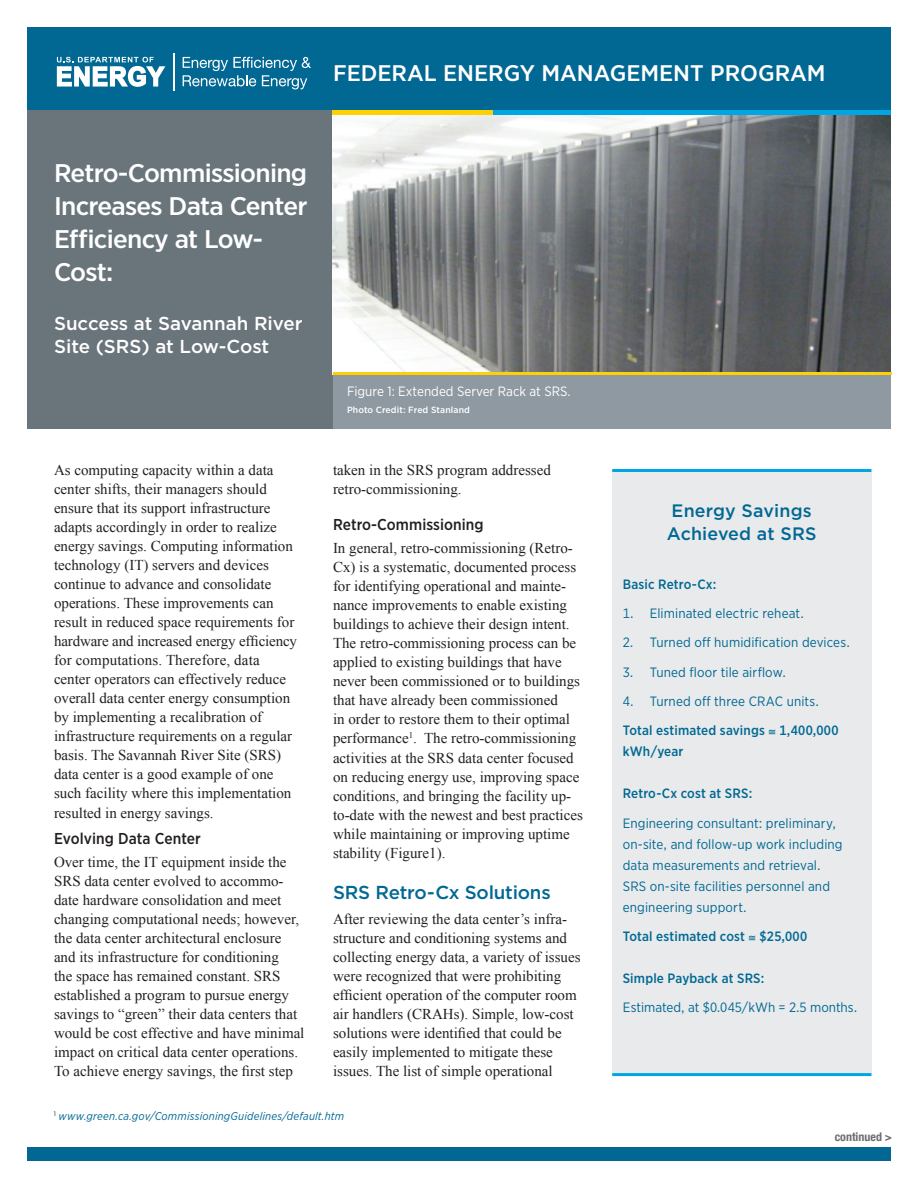
<style>
.page{position:relative;width:918px;height:1188px;background:#fff}
.page>*{position:absolute;margin:0;border:0;box-sizing:border-box;transform-origin:0 0}
.fact_sheet_title{font:500 25.5px/33px "Gotham Narrow";letter-spacing:-.025em;color:#fff;scale:1.1 1}
.program_name{font:500 22.65px "Gotham Narrow";color:#fff;scale:1.1 1}
.subhead_1{font:500 18.75px/22.5px "Gotham";color:#fff}
.Subhead_1{font:500 18.75px "Gotham";letter-spacing:-.01em;color:#006893}
.sidebar_head{font:500 18px/22.5px "Gotham";letter-spacing:.01em;color:#006893}
.subhead_2{font:500 15.75px "Gotham Narrow";letter-spacing:.005em;color:#231f20}
.body_text{font:15px/19px "Times New Roman";color:#231f20}
.subhead_1-2{font:15px/19px "Times New Roman";color:#231f20}
.sidebar_text{font:13.5px/21px "Gotham Narrow";letter-spacing:.01em;color:#006893}
.sidebar_text-2{font:500 13.5px/21px "Gotham Narrow";letter-spacing:.01em;color:#006893}
.caption_reverse{font:13.5px "Gotham Narrow";color:#fff}
.continued{font:700 condensed 12px "Helvetica Neue";color:#6c6d70}
.footnote{font:italic 11.25px "Gotham Narrow";letter-spacing:.015em;color:#006893}
.photo_credit{font:500 9px "Gotham Narrow";letter-spacing:.01em;color:#fff;scale:1.1 1}
</style>
<div class="page">
<div style="left:612px;top:470px;width:259px;height:604px;background:#e9eaeb"></div>
<hr style="left:612px;top:469px;width:259px;height:3px;background:#00a5e3">
<hr style="left:612px;top:1073px;width:259px;height:3px;background:#00a5e3">
<div style="left:333px;top:115px;width:558px;height:314px;background:#8f99a1"></div>
<div style="left:27px;top:114px;width:306px;height:315px;background:#6a747b"></div>
<img style="left:333px;top:115px;width:558px;height:258px">
<hr style="left:333px;top:373px;width:558px;height:2px;background:#fed105">
<div style="left:27px;top:1148px;width:864px;height:13px;background:#006893"></div>
<div style="left:27px;top:27px;width:864px;height:84px;background:#006893"></div>
<div style="left:27px;top:110px;width:306px;height:5px;background:#6a747b"></div>
<div style="left:333px;top:110px;width:161px;height:5px;background:#fed105"></div>
<div style="left:494px;top:110px;width:397px;height:5px;background:#00a5e3"></div>
<svg style="left:57px;top:57px;width:108px;height:30px"></svg>
<hr style="left:173px;top:53px;width:1px;height:37px;background:#fff">
<svg style="left:183px;top:57px;width:128px;height:32px"></svg>
<p class="program_name" style="left:333px;top:59px;width:449px">FEDERAL ENERGY MANAGEMENT PROGRAM</p>
<p class="fact_sheet_title" style="left:54px;top:157px;width:232px">Retro-Commissioning<br>Increases Data Center<br>Efficiency at Low-<br>Cost:</p>
<p class="subhead_1" style="left:54px;top:312px;width:250px">Success at Savannah River<br>Site (SRS) at Low-Cost</p>
<p class="subhead_1-2" style="left:54px;top:460px;width:245px">As computing capacity within a data center shifts, their managers should ensure that its support infrastructure adapts accordingly in order to realize energy savings. Computing information technology (IT) servers and devices continue to advance and consolidate operations. These improvements can result in reduced space requirements for hardware and increased energy efficiency for computations. Therefore, data center operators can effectively reduce overall data center energy consumption by implementing a recalibration of infrastructure requirements on a regular basis. The Savannah River Site (SRS) data center is a good example of one such facility where this implementation resulted in energy savings.</p>
<p class="subhead_2" style="left:54px;top:829px;width:148px">Evolving Data Center</p>
<p class="body_text" style="left:54px;top:852px;width:252px">Over time, the IT equipment inside the SRS data center evolved to accommo&shy;date hardware consolidation and meet changing computational needs; however, the data center architectural enclosure and its infrastructure for conditioning<br>the space has remained constant. SRS established a program to pursue energy savings to “green” their data centers that would be cost effective and have minimal impact on critical data center operations.<br>To achieve energy savings, the first step</p>
<p class="caption_reverse" style="left:347px;top:383px;width:225px">Figure 1: Extended Server Rack at SRS.</p>
<p class="photo_credit" style="left:347px;top:405px;width:113px">Photo Credit: Fred Stanland</p>
<p class="body_text" style="left:333px;top:460px;width:219px">taken in the SRS program addressed retro-commissioning.</p>
<p class="subhead_2" style="left:333px;top:514px;width:152px">Retro-Commissioning</p>
<p class="body_text" style="left:333px;top:538px;width:251px">In general, retro-commissioning (Retro-Cx) is a systematic, documented process for identifying operational and mainte&shy;nance improvements to enable existing buildings to achieve their design intent.<br>The retro-commissioning process can be applied to existing buildings that have never been commissioned or to buildings that have already been commissioned<br>in order to restore them to their optimal performance<sup>1</sup>. The retro-commissioning activities at the SRS data center focused on reducing energy use, improving space conditions, and bringing the facility up&shy;to-date with the newest and best practices while maintaining or improving uptime stability (Figure1).</p>
<p class="Subhead_1" style="left:333px;top:880px;width:219px">SRS Retro-Cx Solutions</p>
<p class="body_text" style="left:333px;top:909px;width:249px">After reviewing the data center’s infra&shy;structure and conditioning systems and collecting energy data, a variety of issues were recognized that were prohibiting efficient operation of the computer room air handlers (CRAHs). Simple, low-cost solutions were identified that could be easily implemented to mitigate these issues. The list of simple operational</p>
<p class="sidebar_head" style="left:667px;top:500px;width:151px">Energy Savings<br>Achieved at SRS</p>
<p class="sidebar_text-2" style="left:623px;top:573px;width:95px">Basic Retro-Cx:</p>
<p class="sidebar_text" style="left:623px;top:602px;width:183px">1. Eliminated electric reheat.</p>
<p class="sidebar_text" style="left:623px;top:632px;width:229px">2. Turned off humidification devices.</p>
<p class="sidebar_text" style="left:623px;top:661px;width:165px">3. Tuned floor tile airflow.</p>
<p class="sidebar_text" style="left:623px;top:690px;width:198px">4. Turned off three CRAC units.</p>
<p class="sidebar_text-2" style="left:623px;top:720px;width:217px">Total estimated savings ≅ 1,400,000 kWh/year</p>
<p class="sidebar_text-2" style="left:623px;top:783px;width:131px">Retro-Cx cost at SRS:</p>
<p class="sidebar_text" style="left:623px;top:812px;width:221px">Engineering consultant: preliminary, on-site, and follow-up work including data measurements and retrieval.<br>SRS on-site facilities personnel and engineering support.</p>
<p class="sidebar_text-2" style="left:623px;top:925px;width:186px">Total estimated cost ≅ $25,000</p>
<p class="sidebar_text-2" style="left:623px;top:967px;width:143px">Simple Payback at SRS:</p>
<p class="sidebar_text" style="left:623px;top:997px;width:236px">Estimated, at $0.045/kWh = 2.5 months.</p>
<p class="footnote" style="left:54px;top:1109px;width:292px"><sup>1</sup> www.green.ca.gov/CommissioningGuidelines/default.htm</p>
<p class="continued" style="left:835px;top:1130px;width:59px">continued &gt;</p>
</div>
